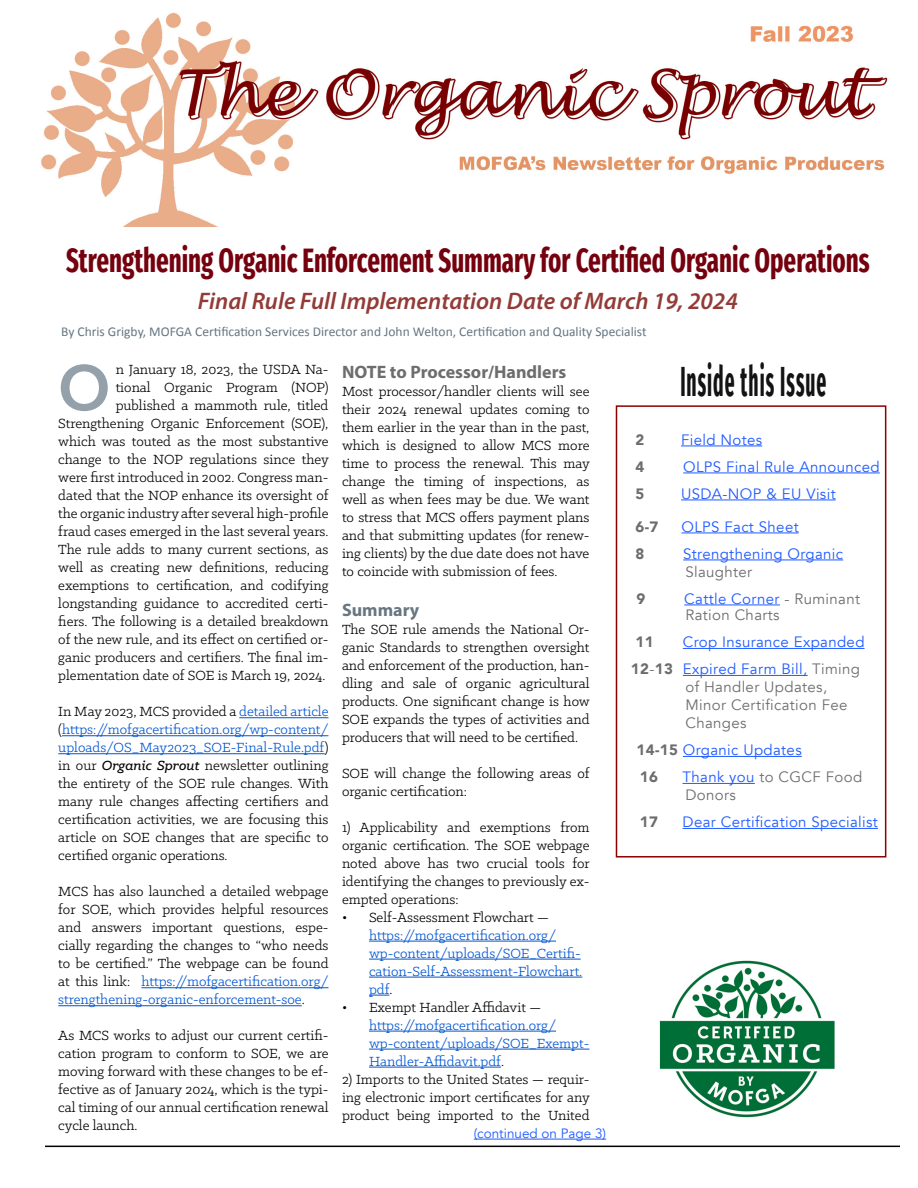
<style>
.page{position:relative;width:918px;height:1188px;background:#fff}
.page>*{position:absolute;margin:0;border:0;box-sizing:border-box;transform-origin:0 0}
.t1{font:700 74.1px "Klinic Slab";color:#94a1ab}
.t2{font:700 42px "Fira Sans Compressed";letter-spacing:.05em;color:#131313;scale:.5 1}
.t3{font:700 33.75px "Fira Sans Compressed";color:#75000e;scale:.8 1}
.t4{font:italic 600 24px "Myriad Pro";color:#933b37}
.t5{font:700 18px "Myriad Pro";color:#6d6d6d}
.t6{font:700 18px "Myriad Pro";color:#677681}
.t7{font:15px/18px "Klinic Slab";color:#000;text-align:justify}
.t8{font:15px/18px "Klinic Slab";color:#0054d1}
.t9{font:15px/27px "Avenir";letter-spacing:.025em;color:#1f5aff;text-align:right}
.t10{font:15px/18px "Avenir";letter-spacing:.025em;color:#6d6d6d}
.t11{font:900 15px "Avenir";color:#6d6d6d}
.t12{font:13.5px "Calibri";color:#677681}
.t13{font:13.5px "Avenir";color:#1f5aff}
.s1{color:#0054d1}
.s2{font-weight:500;font-style:italic}
.s3{color:#000}
.s4{color:#1f5aff}
.s5{font-weight:900;color:#6d6d6d}
.s6{color:#6d6d6d}
</style>
<div class="page">
<img style="left:41px;top:12px;width:847px;height:215px">
<hr style="left:45px;top:1146px;width:855px;height:1px;background:#000">
<img style="left:659px;top:960px;width:176px;height:158px">
<hr style="left:681px;top:446px;width:81px;height:1px;background:#1f5aff">
<hr style="left:683px;top:473px;width:197px;height:1px;background:#1f5aff">
<hr style="left:681px;top:500px;width:155px;height:1px;background:#1f5aff">
<hr style="left:681px;top:533px;width:118px;height:1px;background:#1f5aff">
<hr style="left:683px;top:560px;width:160px;height:1px;background:#1f5aff">
<hr style="left:684px;top:605px;width:96px;height:1px;background:#1f5aff">
<hr style="left:683px;top:648px;width:182px;height:1px;background:#1f5aff">
<hr style="left:683px;top:675px;width:125px;height:1px;background:#1f5aff">
<hr style="left:683px;top:756px;width:119px;height:1px;background:#1f5aff">
<hr style="left:683px;top:783px;width:72px;height:1px;background:#1f5aff">
<hr style="left:683px;top:828px;width:195px;height:1px;background:#1f5aff">
<div style="left:616px;top:405px;width:270px;height:453px;border:2px solid #8f0000"></div>
<hr style="left:474px;top:1139px;width:132px;height:1px;background:#1f5aff">
<hr style="left:239px;top:717px;width:90px;height:1px;background:#0054d1">
<hr style="left:62px;top:735px;width:266px;height:1px;background:#0054d1">
<hr style="left:58px;top:753px;width:267px;height:1px;background:#0054d1">
<hr style="left:141px;top:987px;width:187px;height:1px;background:#0054d1">
<hr style="left:58px;top:1005px;width:244px;height:1px;background:#0054d1">
<hr style="left:369px;top:941px;width:187px;height:1px;background:#0054d1">
<hr style="left:369px;top:959px;width:212px;height:1px;background:#0054d1">
<hr style="left:369px;top:977px;width:213px;height:1px;background:#0054d1">
<svg style="left:369px;top:995px;width:20px;height:1px"></svg>
<hr style="left:369px;top:1031px;width:187px;height:1px;background:#0054d1">
<hr style="left:369px;top:1049px;width:221px;height:1px;background:#0054d1">
<hr style="left:369px;top:1067px;width:132px;height:1px;background:#0054d1">
<h3 class="t3" style="left:66px;top:232px;width:1006px">Strengthening Organic Enforcement Summary for Certified Organic Operations</h3>
<h3 class="t4" style="left:198px;top:285px;width:542px">Final Rule Full Implementation Date of March 19, 2024</h3>
<p class="t12" style="left:61px;top:323px;width:587px">By Chris Grigby, MOFGA Certification Services Director and John Welton, Certification and Quality Specialist</p>
<p class="t7" style="left:58px;top:360px;width:272px;text-align:right">n January 18, 2023, the USDA Na-<br>tional Organic Program (NOP) published a mammoth rule, titled Strengthening Organic Enforcement (SOE), which was touted as the most substantive change to the NOP regulations since they were first introduced in 2002. Congress man&shy;dated that the NOP enhance its oversight of the organic industry after several high-profile fraud cases emerged in the last several years.<br>The rule adds to many current sections, as well as creating new definitions, reducing exemptions to certification, and codifying longstanding guidance to accredited certi&shy;fiers. The following is a detailed breakdown of the new rule, and its effect on certified or&shy;ganic producers and certifiers. The final im&shy;plementation date of SOE is March 19, 2024.</p>
<p class="t7" style="left:58px;top:702px;width:272px">In May 2023, MCS provided a <span class="s1">detailed article </span>(<span class="s1">https://mofgacertification.org/wp-content/ uploads/OS_May2023_SOE-Final-Rule.pdf</span>) in our <span class="s2">Organic Sprout</span> newsletter outlining the entirety of the SOE rule changes. With many rule changes affecting certifiers and certification activities, we are focusing this article on SOE changes that are specific to certified organic operations.</p>
<p class="t7" style="left:58px;top:882px;width:272px">MCS has also launched a detailed webpage for SOE, which provides helpful resources and answers important questions, espe&shy;cially regarding the changes to “who needs to be certified.” The webpage can be found at this link: <span class="s1">https://mofgacertification.org/ strengthening-organic-enforcement-soe</span>.</p>
<p class="t7" style="left:58px;top:1026px;width:272px">As MCS works to adjust our current certifi&shy;cation program to conform to SOE, we are moving forward with these changes to be ef&shy;fective as of January 2024, which is the typi&shy;cal timing of our annual certification renewal cycle launch.</p>
<h1 class="t1" style="left:58px;top:339px;width:53px">O</h1>
<p class="t5" style="left:342px;top:360px;width:226px">NOTE to Processor/Handlers</p>
<p class="t7" style="left:342px;top:382px;width:249px">Most processor/handler clients will see their 2024 renewal updates coming to them earlier in the year than in the past, which is designed to allow MCS more time to process the renewal. This may change the timing of inspections, as well as when fees may be due. We want to stress that MCS offers payment plans and that submitting updates (for renew&shy;ing clients) by the due date does not have to coincide with submission of fees.</p>
<p class="t6" style="left:342px;top:598px;width:79px">Summary</p>
<p class="t7" style="left:342px;top:620px;width:249px">The SOE rule amends the National Or&shy;ganic Standards to strengthen oversight and enforcement of the production, han&shy;dling and sale of organic agricultural products. One significant change is how SOE expands the types of activities and producers that will need to be certified.</p>
<p class="t7" style="left:342px;top:764px;width:249px">SOE will change the following areas of organic certification:</p>
<p class="t7" style="left:342px;top:818px;width:249px">1) Applicability and exemptions from organic certification. The SOE webpage noted above has two crucial tools for identifying the changes to previously ex&shy;empted operations:</p>
<p class="t7" style="left:342px;top:908px;width:208px">• Self-Assessment Flowchart —</p>
<p class="t8" style="left:369px;top:926px;width:215px">https://mofgacertification.org/ wp-content/uploads/SOE_Certifi&shy;cation-Self-Assessment-Flowchart. pdf<span class="s3">.</span></p>
<p class="t7" style="left:342px;top:998px;width:201px">• Exempt Handler Affidavit —</p>
<p class="t8" style="left:369px;top:1016px;width:222px">https://mofgacertification.org/ wp-content/uploads/SOE_Exempt-<br>Handler-Affidavit.pdf<span class="s3">.</span></p>
<p class="t7" style="left:342px;top:1070px;width:249px">2) Imports to the United States — requir&shy;ing electronic import certificates for any product being imported to the United</p>
<p class="t13" style="left:474px;top:1125px;width:134px">(continued on Page 3)</p>
<h2 class="t2" style="left:680px;top:347px;width:294px">Inside this Issue</h2>
<p class="t11" style="left:635px;top:427px;width:10px">2</p>
<p class="t9" style="left:681px;top:426px;width:83px">Field Notes</p>
<p class="t11" style="left:635px;top:454px;width:10px">4</p>
<p class="t9" style="left:683px;top:453px;width:198px">OLPS Final Rule Announced</p>
<p class="t11" style="left:635px;top:481px;width:10px">5</p>
<p class="t9" style="left:681px;top:480px;width:156px">USDA-NOP &amp; EU Visit</p>
<p class="t11" style="left:635px;top:514px;width:24px">6-7</p>
<p class="t9" style="left:681px;top:513px;width:119px">OLPS Fact Sheet</p>
<p class="t11" style="left:635px;top:541px;width:10px">8</p>
<p class="t9" style="left:683px;top:540px;width:161px">Strengthening Organic</p>
<p class="t10" style="left:685px;top:563px;width:68px">Slaughter</p>
<p class="t11" style="left:637px;top:586px;width:10px">9</p>
<p class="t10" style="left:684px;top:591px;width:177px;line-height:16.5px"><span class="s4">Cattle Corner</span> - Ruminant<br>Ration Charts</p>
<p class="t11" style="left:635px;top:629px;width:20px">11</p>
<p class="t9" style="left:631px;top:629px;width:235px">Crop Insurance Expanded<br><span class="s5">12</span><span class="s6">-</span><span class="s5">13</span> Expired Farm Bill, <span class="s6">Timing</span></p>
<p class="t10" style="left:685px;top:678px;width:164px">of Handler Updates,<br>Minor Certification Fee<br>Changes</p>
<p class="t9" style="left:637px;top:737px;width:167px;text-align:left"><span class="s5">14-15</span> Organic Updates<br><span class="s5">16</span></p>
<p class="t10" style="left:683px;top:768px;width:181px"><span class="s4">Thank you</span> to CGCF Food<br>Donors</p>
<p class="t11" style="left:640px;top:809px;width:20px">17</p>
<p class="t9" style="left:683px;top:809px;width:197px">Dear Certification Specialist</p>
</div>
